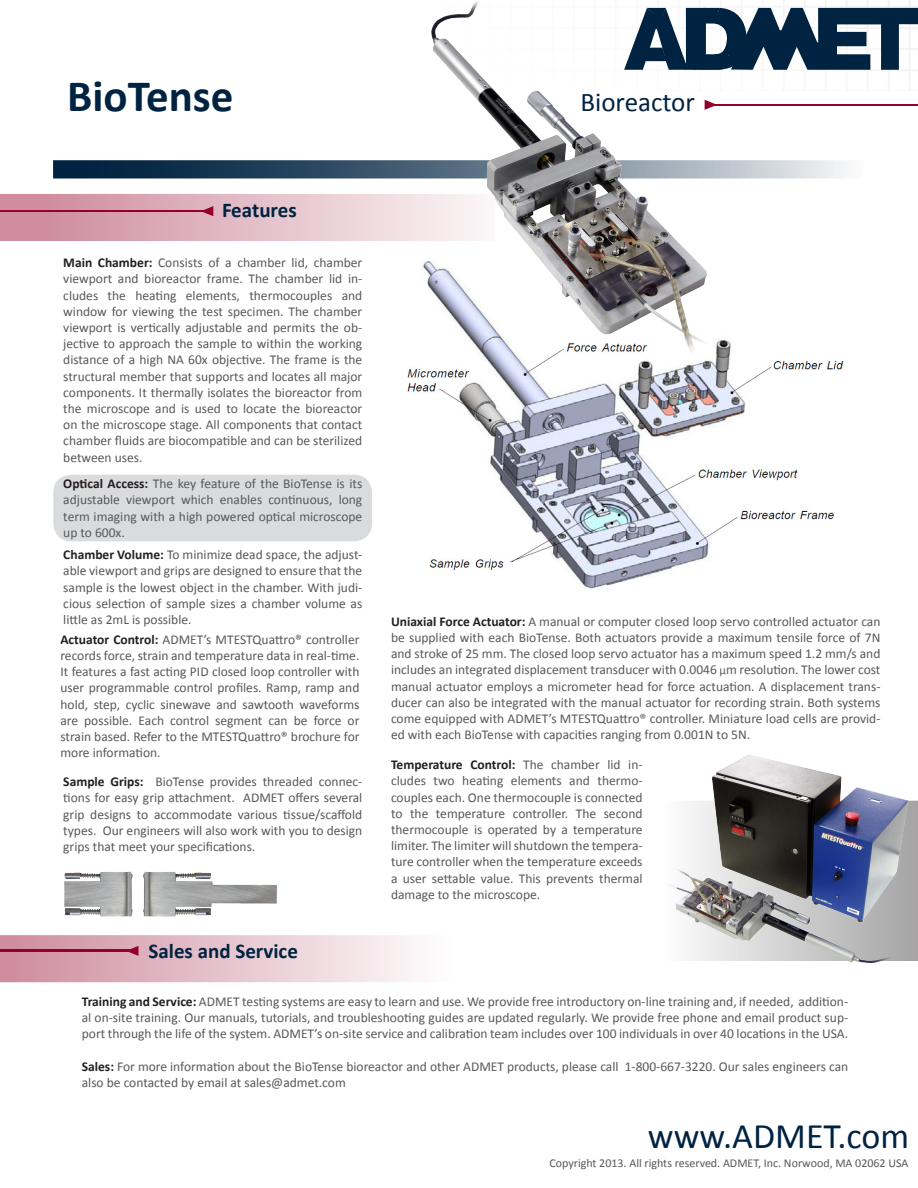
<style>
.page{position:relative;width:918px;height:1188px;background:#fff}
.page>*{position:absolute;margin:0;border:0;box-sizing:border-box;transform-origin:0 0}
.t1{font:700 45px "Calibri";color:#002341}
.t2{font:36px "Calibri";color:#002341}
.t3{font:27px "Calibri";color:#002341}
.t4{font:700 21px "Calibri";color:#002341}
.Text_Body{font:13.5px/16.2px "Calibri";color:#57585a;text-align:justify}
.t5{font:12px "Calibri";color:#57585a}
.s1{font-weight:700;color:#231f20}
.s2{font-size:12px}
</style>
<div class="page">
<div style="left:53px;top:475px;width:319px;height:66px;background:#dadbdc;border-radius:18px"></div>
<svg style="left:0;top:194px;width:430px;height:47px"></svg>
<svg style="left:203px;top:206px;width:10px;height:10px"></svg>
<hr style="left:714px;top:104px;width:204px;height:2px;background:#94002a">
<svg style="left:53px;top:160px;width:794px;height:18px"></svg>
<svg style="left:710px;top:102px;width:5px;height:6px"></svg>
<img style="left:407px;top:261px;width:437px;height:328px">
<div style="left:0;top:935px;width:454px;height:47px;background:linear-gradient(to right,#cb8598,#fff)"></div>
<hr style="left:0;top:950px;width:129px;height:2px;background:#94002a">
<svg style="left:128px;top:946px;width:11px;height:10px"></svg>
<img style="left:64px;top:871px;width:213px;height:46px">
<hr style="left:0;top:210px;width:205px;height:2px;background:#94002a">
<img style="left:430px;top:24px;width:280px;height:336px">
<img style="left:434px;top:0;width:484px;height:90px">
<svg style="left:624px;top:7px;width:294px;height:63px"></svg>
<img style="left:669px;top:755px;width:249px;height:208px">
<h1 class="t1" style="left:67px;top:67px;width:168px">BioTense</h1>
<h3 class="t3" style="left:581px;top:85px;width:116px">Bioreactor</h3>
<p class="t4" style="left:222px;top:197px;width:76px">Features</p>
<p class="Text_Body" style="left:63px;top:255px;width:301px"><span class="s1">Main Chamber:</span> Consists of a chamber lid, chamber viewport and bioreactor frame. The chamber lid in&shy;cludes the heating elements, thermocouples and window for viewing the test specimen. The chamber viewport is vertically adjustable and permits the ob&shy;jective to approach the sample to within the working distance of a high NA 60x objective. The frame is the structural member that supports and locates all major components. It thermally isolates the bioreactor from the microscope and is used to locate the bioreactor on the microscope stage. All components that contact chamber fluids are biocompatible and can be sterilized between uses.</p>
<p class="Text_Body" style="left:63px;top:476px;width:301px"><span class="s1">Optical Access:</span> The key feature of the BioTense is its adjustable viewport which enables continuous, long term imaging with a high powered optical microscope up to 600x.</p>
<p class="Text_Body" style="left:63px;top:547px;width:301px"><span class="s1">Chamber Volume:</span> To minimize dead space, the adjust&shy;able viewport and grips are designed to ensure that the sample is the lowest object in the chamber. With judi&shy;cious selection of sample sizes a chamber volume as little as 2mL is possible.</p>
<p class="Text_Body" style="left:60px;top:631px;width:301px"><span class="s1">Actuator Control:</span> ADMET’s MTESTQuattro® controller records force, strain and temperature data in real-time.<br>It features a fast acting PID closed loop controller with user programmable control profiles. Ramp, ramp and hold, step, cyclic sinewave and sawtooth waveforms are possible. Each control segment can be force or strain based. Refer to the MTESTQuattro® brochure for more information.</p>
<p class="Text_Body" style="left:63px;top:774px;width:301px"><span class="s1">Sample Grips:</span> BioTense provides threaded connec&shy;tions for easy grip attachment. ADMET offers several grip designs to accommodate various tissue/scaffold types. Our engineers will also work with you to design grips that meet your specifications.</p>
<p class="Text_Body" style="left:391px;top:613px;width:491px"><span class="s1">Uniaxial Force Actuator:</span> A manual or computer closed loop servo controlled actuator can be supplied with each BioTense. Both actuators provide a maximum tensile force of 7N and stroke of 25 mm. The closed loop servo actuator has a maximum speed 1.2 mm/s and includes an integrated displacement transducer with 0.0046 <span class="s2">µ</span>m resolution. The lower cost manual actuator employs a micrometer head for force actuation. A displacement trans&shy;ducer can also be integrated with the manual actuator for recording strain. Both systems come equipped with ADMET’s MTESTQuattro® controller. Miniature load cells are provid&shy;ed with each BioTense with capacities ranging from 0.001N to 5N.</p>
<p class="Text_Body" style="left:391px;top:757px;width:253px"><span class="s1">Temperature Control:</span> The chamber lid in&shy;cludes two heating elements and thermo&shy;couples each. One thermocouple is connected to the temperature controller. The second thermocouple is operated by a temperature limiter. The limiter will shutdown the tempera&shy;ture controller when the temperature exceeds a user settable value. This prevents thermal damage to the microscope.</p>
<p class="t4" style="left:149px;top:938px;width:151px">Sales and Service</p>
<p class="Text_Body" style="left:82px;top:993px;width:768px"><span class="s1">Training and Service:</span> ADMET testing systems are easy to learn and use. We provide free introductory on-line training and, if needed, addition&shy;al on-site training. Our manuals, tutorials, and troubleshooting guides are updated regularly. We provide free phone and email product sup&shy;port through the life of the system. ADMET’s on-site service and calibration team includes over 100 individuals in over 40 locations in the USA.</p>
<p class="Text_Body" style="left:82px;top:1058px;width:768px"><span class="s1">Sales:</span> For more information about the BioTense bioreactor and other ADMET products, please call 1-800-667-3220. Our sales engineers can also be contacted by email at sales@admet.com</p>
<h2 class="t2" style="left:648px;top:1114px;width:263px">www.ADMET.com</h2>
<p class="t5" style="left:549px;top:1155px;width:361px">Copyright 2013. All rights reserved. ADMET, Inc. Norwood, MA 02062 USA</p>
</div>
